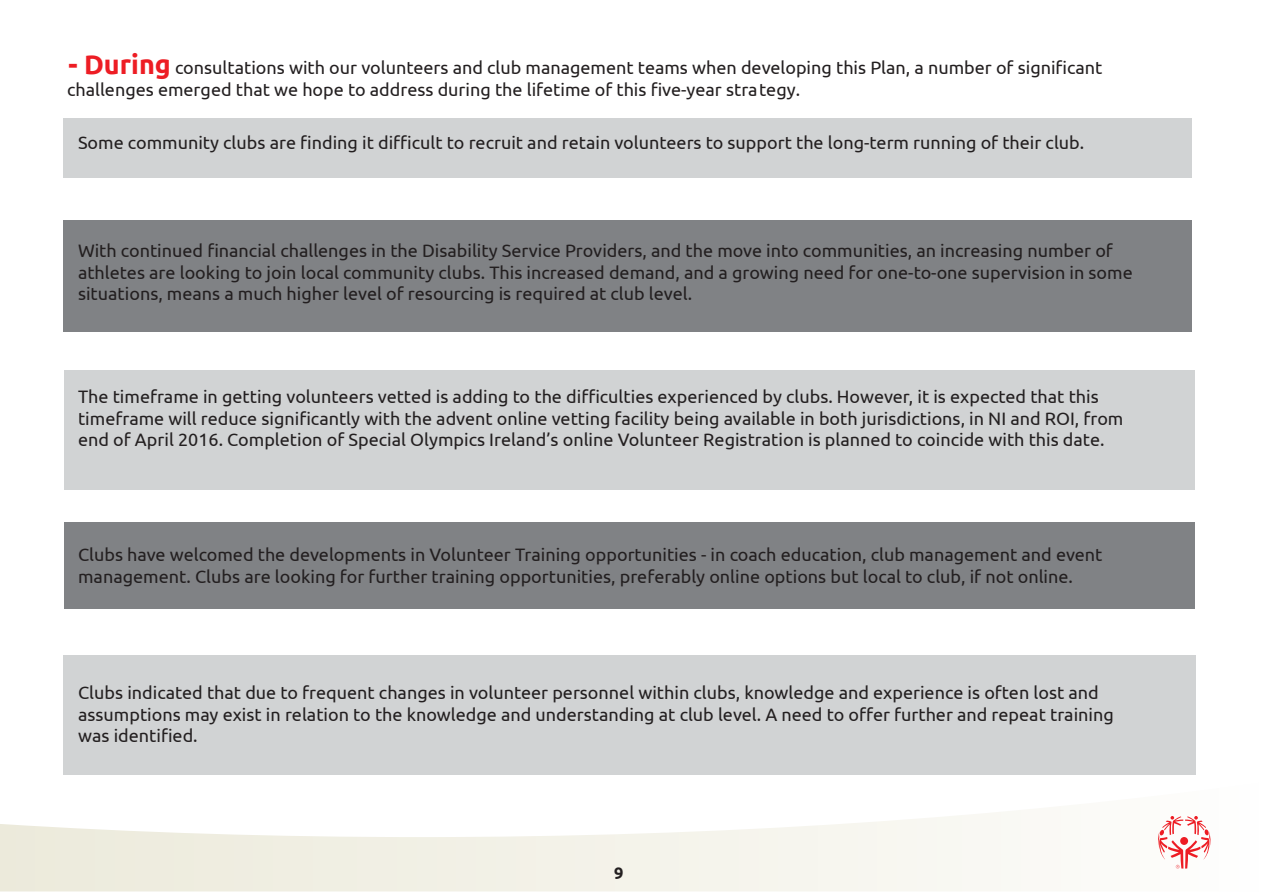
<style>
.page{position:relative;width:1263px;height:893px;background:#fff}
.page>*{position:absolute;margin:0;border:0;box-sizing:border-box;transform-origin:0 0}
.t1{font:700 27px "Ubuntu";color:#ed1d24}
.t2{font:18px/21.6px "Ubuntu";color:#231f20}
.t3{font:700 16.5px "Ubuntu";color:#231f20}
</style>
<div class="page">
<svg style="left:0;top:810px;width:1021px;height:81px"></svg>
<svg style="left:1158px;top:816px;width:53px;height:53px"></svg>
<div style="left:63px;top:118px;width:1128px;height:60px;background:#d1d3d4"></div>
<div style="left:63px;top:221px;width:1128px;height:111px;background:#808285"></div>
<div style="left:65px;top:370px;width:1130px;height:119px;background:#d1d3d4"></div>
<div style="left:65px;top:522px;width:1130px;height:87px;background:#808285"></div>
<div style="left:63px;top:656px;width:1132px;height:119px;background:#d1d3d4"></div>
<h1 class="t1" style="left:68px;top:49px;width:104px">- During</h1>
<p class="t2" style="left:67px;top:57px;width:1037px;text-indent:108px">consultations with our volunteers and club management teams when developing this Plan, a number of significant challenges emerged that we hope to address during the lifetime of this five-year strategy.</p>
<p class="t2" style="left:78px;top:131px;width:1008px">Some community clubs are finding it difficult to recruit and retain volunteers to support the long-term running of their club.</p>
<p class="t2" style="left:78px;top:239px;width:1056px">With continued financial challenges in the Disability Service Providers, and the move into communities, an increasing number of athletes are looking to join local community clubs. This increased demand, and a growing need for one-to-one supervision in some situations, means a much higher level of resourcing is required at club level.</p>
<p class="t2" style="left:78px;top:385px;width:1047px">The timeframe in getting volunteers vetted is adding to the difficulties experienced by clubs. However, it is expected that this timeframe will reduce significantly with the advent online vetting facility being available in both jurisdictions, in NI and ROI, from end of April 2016. Completion of Special Olympics Ireland’s online Volunteer Registration is planned to coincide with this date.</p>
<p class="t2" style="left:78px;top:543px;width:1026px">Clubs have welcomed the developments in Volunteer Training opportunities - in coach education, club management and event management. Clubs are looking for further training opportunities, preferably online options but local to club, if not online.</p>
<p class="t2" style="left:78px;top:681px;width:1037px">Clubs indicated that due to frequent changes in volunteer personnel within clubs, knowledge and experience is often lost and assumptions may exist in relation to the knowledge and understanding at club level. A need to offer further and repeat training was identified.</p>
<p class="t3" style="left:614px;top:864px;width:11px">9</p>
</div>
